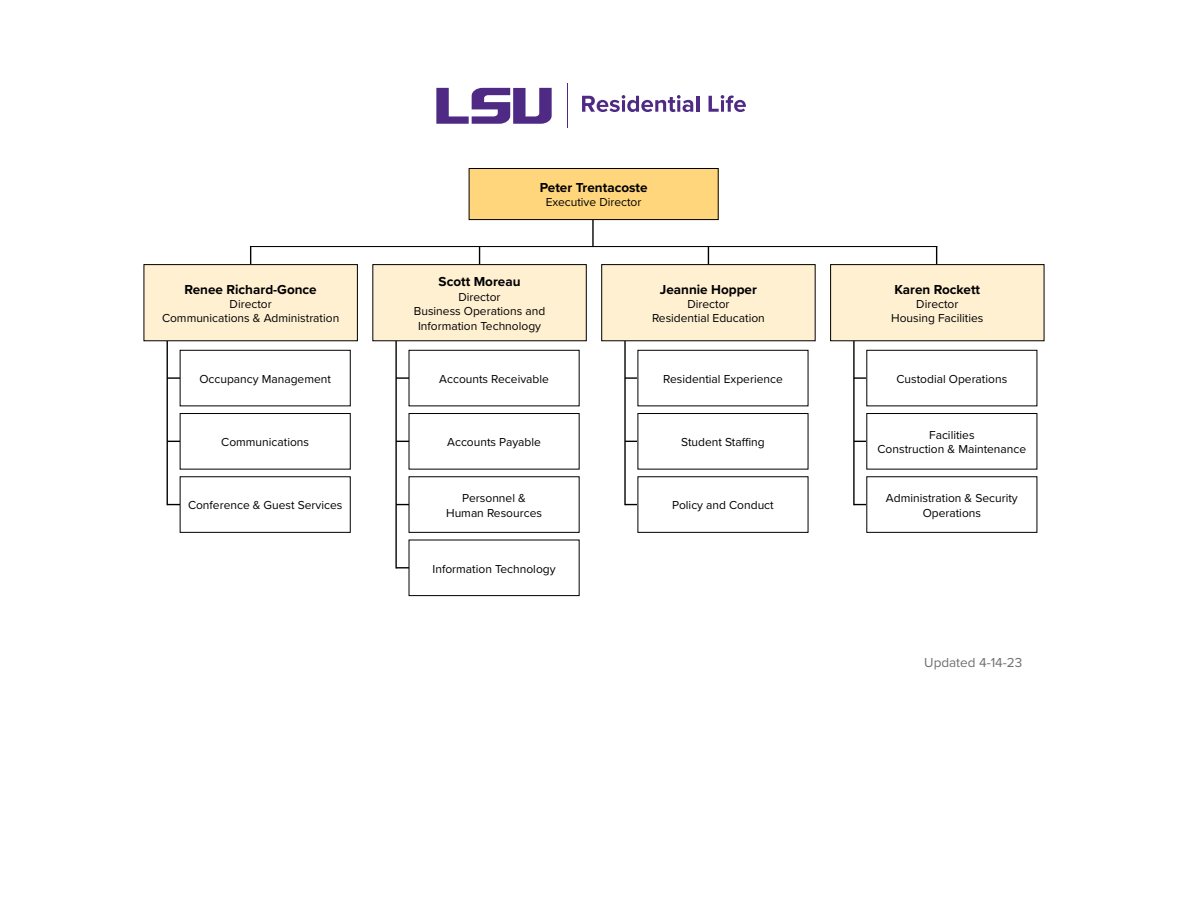
<style>
.page{position:relative;width:1188px;height:918px;background:#fff}
.page>*{position:absolute;margin:0;border:0;box-sizing:border-box;transform-origin:0 0}
.t1{font:700 13.5px "Proxima Nova";color:#000}
.t2{font:13.5px "Proxima Nova";color:#6d6e71}
.t3{font:12px/14.4px "Proxima Nova";color:#000;text-align:center}
</style>
<div class="page">
<svg style="left:168px;top:441px;width:12px;height:1px"></svg>
<svg style="left:397px;top:441px;width:12px;height:1px"></svg>
<svg style="left:626px;top:441px;width:12px;height:1px"></svg>
<svg style="left:855px;top:441px;width:12px;height:1px"></svg>
<svg style="left:168px;top:504px;width:12px;height:1px"></svg>
<svg style="left:397px;top:504px;width:12px;height:1px"></svg>
<svg style="left:397px;top:567px;width:12px;height:1px"></svg>
<svg style="left:626px;top:504px;width:12px;height:1px"></svg>
<svg style="left:855px;top:504px;width:12px;height:1px"></svg>
<svg style="left:168px;top:377px;width:12px;height:2px"></svg>
<svg style="left:397px;top:377px;width:12px;height:2px"></svg>
<svg style="left:626px;top:377px;width:12px;height:2px"></svg>
<svg style="left:855px;top:377px;width:12px;height:2px"></svg>
<hr style="left:592px;top:219px;width:2px;height:28px;background:#000">
<hr style="left:250px;top:246px;width:1px;height:33px;background:#000">
<hr style="left:936px;top:246px;width:1px;height:33px;background:#000">
<hr style="left:167px;top:318px;width:1px;height:187px;background:#000">
<hr style="left:395px;top:318px;width:2px;height:250px;background:#000">
<hr style="left:624px;top:318px;width:2px;height:187px;background:#000">
<hr style="left:853px;top:318px;width:2px;height:187px;background:#000">
<hr style="left:708px;top:246px;width:1px;height:33px;background:#000">
<hr style="left:479px;top:247px;width:1px;height:32px;background:#000">
<div style="left:469px;top:169px;width:249px;height:51px;background:#ffd67b"></div>
<div style="left:469px;top:168px;width:249px;height:52px;border:1px solid #000"></div>
<hr style="left:250px;top:246px;width:687px;height:1px;background:#000">
<svg style="left:436px;top:88px;width:116px;height:36px"></svg>
<hr style="left:567px;top:84px;width:1px;height:44px;background:#4f2a84">
<svg style="left:582px;top:95px;width:111px;height:17px"></svg>
<hr style="left:696px;top:96px;width:3px;height:16px;background:#4f2a84">
<svg style="left:709px;top:95px;width:37px;height:17px"></svg>
<div style="left:373px;top:265px;width:213px;height:76px;background:#fff0d2"></div>
<div style="left:373px;top:264px;width:213px;height:77px;border:1px solid #000"></div>
<div style="left:602px;top:265px;width:213px;height:76px;background:#fff0d2"></div>
<div style="left:602px;top:264px;width:213px;height:77px;border:1px solid #000"></div>
<div style="left:180px;top:350px;width:170px;height:56px;border:1px solid #000"></div>
<div style="left:409px;top:350px;width:170px;height:56px;border:1px solid #000"></div>
<div style="left:638px;top:350px;width:170px;height:56px;border:1px solid #000"></div>
<div style="left:867px;top:350px;width:170px;height:56px;border:1px solid #000"></div>
<div style="left:180px;top:413px;width:170px;height:56px;border:1px solid #000"></div>
<div style="left:409px;top:413px;width:170px;height:56px;border:1px solid #000"></div>
<div style="left:638px;top:413px;width:170px;height:56px;border:1px solid #000"></div>
<div style="left:867px;top:413px;width:170px;height:56px;border:1px solid #000"></div>
<div style="left:180px;top:477px;width:170px;height:56px;border:1px solid #000"></div>
<div style="left:409px;top:477px;width:170px;height:56px;border:1px solid #000"></div>
<div style="left:409px;top:540px;width:170px;height:56px;border:1px solid #000"></div>
<div style="left:638px;top:477px;width:170px;height:56px;border:1px solid #000"></div>
<div style="left:867px;top:477px;width:170px;height:56px;border:1px solid #000"></div>
<div style="left:831px;top:265px;width:213px;height:76px;background:#fff0d2"></div>
<div style="left:830px;top:264px;width:214px;height:77px;border:1px solid #000"></div>
<div style="left:144px;top:265px;width:213px;height:76px;background:#fff0d2"></div>
<div style="left:144px;top:264px;width:214px;height:77px;border:1px solid #000"></div>
<p class="t1" style="left:185px;top:279px;width:134px">Renee Richard-Gonce</p>
<p class="t3" style="left:162px;top:296px;width:179px">Director<br>Communications &amp; Administration</p>
<p class="t1" style="left:540px;top:178px;width:109px">Peter Trentacoste</p>
<p class="t3" style="left:546px;top:195px;width:97px">Executive Director</p>
<p class="t1" style="left:439px;top:272px;width:83px">Scott Moreau</p>
<p class="t3" style="left:414px;top:289px;width:133px">Director<br>Business Operations and<br>Information Technology</p>
<p class="t1" style="left:660px;top:279px;width:99px">Jeannie Hopper</p>
<p class="t3" style="left:652px;top:296px;width:114px">Director<br>Residential Education</p>
<p class="t1" style="left:895px;top:279px;width:87px">Karen Rockett</p>
<p class="t3" style="left:891px;top:296px;width:94px">Director<br>Housing Facilities</p>
<p class="t3" style="left:199px;top:371px;width:133px">Occupancy Management</p>
<p class="t3" style="left:439px;top:371px;width:111px">Accounts Receivable</p>
<p class="t3" style="left:663px;top:371px;width:121px">Residential Experience</p>
<p class="t3" style="left:896px;top:371px;width:112px">Custodial Operations</p>
<p class="t3" style="left:221px;top:434px;width:89px">Communications</p>
<p class="t3" style="left:447px;top:434px;width:95px">Accounts Payable</p>
<p class="t3" style="left:681px;top:434px;width:85px">Student Staffing</p>
<p class="t3" style="left:878px;top:427px;width:150px">Facilities<br>Construction &amp; Maintenance</p>
<p class="t3" style="left:188px;top:498px;width:156px">Conference &amp; Guest Services</p>
<p class="t3" style="left:446px;top:490px;width:97px">Personnel &amp;<br>Human Resources</p>
<p class="t3" style="left:433px;top:561px;width:125px">Information Technology</p>
<p class="t3" style="left:672px;top:498px;width:103px">Policy and Conduct</p>
<p class="t3" style="left:886px;top:490px;width:133px">Administration &amp; Security<br>Operations</p>
<p class="t2" style="left:924px;top:653px;width:100px">Updated 4-14-23</p>
</div>
